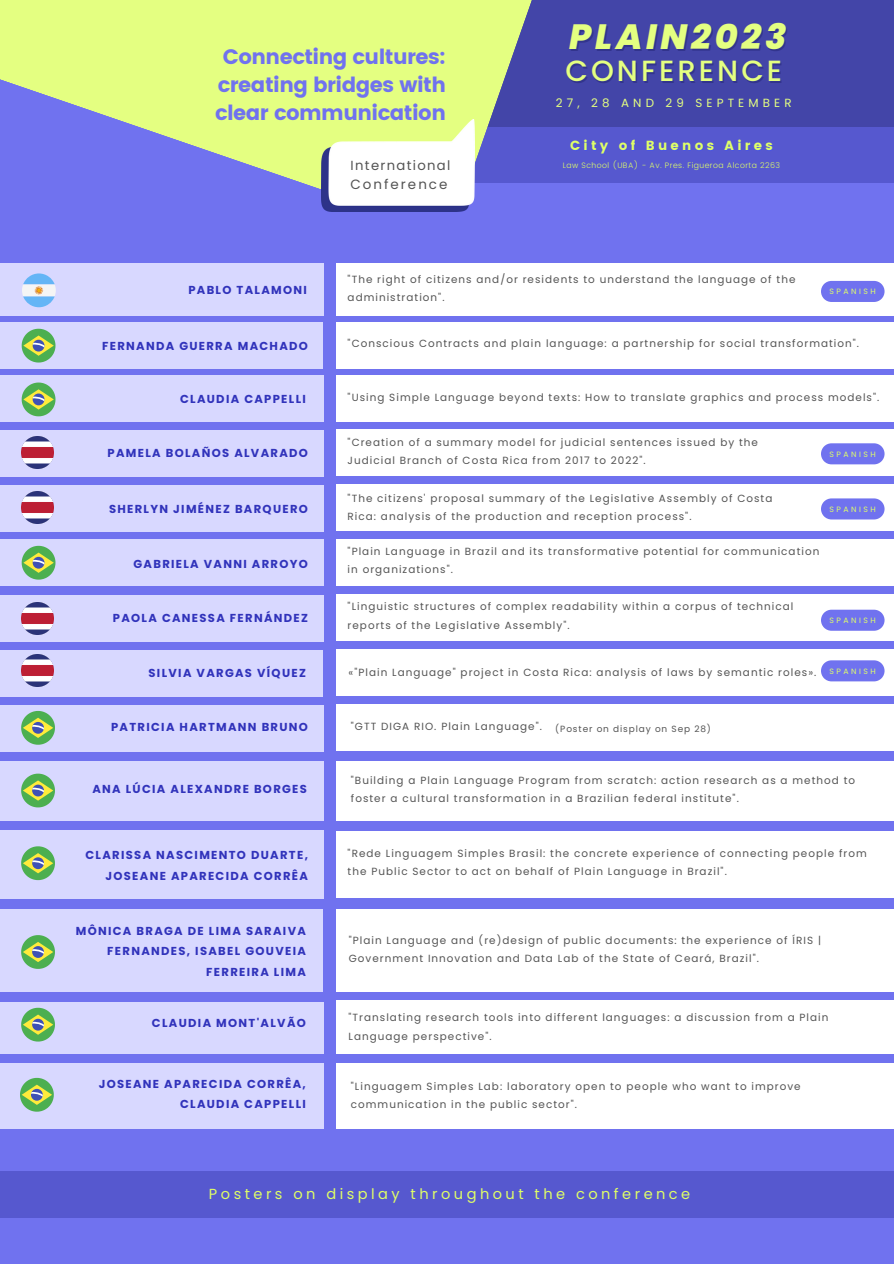
<style>
.page{position:relative;width:894px;height:1264px;background:#fff}
.page>*{position:absolute;margin:0;border:0;box-sizing:border-box;transform-origin:0 0}
.t1{font:italic 800 35.1px "Poppins";letter-spacing:.105em;color:#e4ff81}
.t2{font:500 29.25px "Poppins";letter-spacing:.105em;color:#e4ff81}
.t3{font:20.85px/27.9px "Poppins";letter-spacing:-.025em;color:#7072ef;text-align:center}
.t4{font:14.55px "Poppins";letter-spacing:.24em;color:#dfff67}
.t5{font:13.5px "Poppins";letter-spacing:.15em;color:#545454}
.t6{font:13.2px "Poppins";letter-spacing:.25em;color:#dfff67}
.t7{font:13.2px "Poppins";letter-spacing:.1em;color:#545454}
.t8{font:11.85px "Poppins";letter-spacing:.35em;color:#e4ff81}
.t9{font:700 11.55px/20.2px "Poppins";letter-spacing:.115em;color:#3133bb;text-align:right}
.t10{font:10.35px/18.1px "Poppins";letter-spacing:.1em;color:#545454}
.t11{font:9px "Poppins";letter-spacing:.1em;color:#545454}
.t12{font:300 7.8px "Poppins";letter-spacing:.055em;color:#dfff67}
.t13{font:7.65px "Poppins";letter-spacing:.325em;color:#dfff67}
</style>
<div class="page">
<div style="left:0;top:0;width:893px;height:1263px;background:#7072ef"></div>
<div style="left:0;top:263px;width:323px;height:53px;background:#d8d8ff"></div>
<div style="left:336px;top:263px;width:557px;height:53px;background:#fff"></div>
<div style="left:0;top:322px;width:323px;height:46px;background:#d8d8ff"></div>
<div style="left:336px;top:322px;width:557px;height:46px;background:#fff"></div>
<div style="left:0;top:376px;width:323px;height:46px;background:#d8d8ff"></div>
<div style="left:336px;top:375px;width:557px;height:47px;background:#fff"></div>
<div style="left:0;top:430px;width:323px;height:46px;background:#d8d8ff"></div>
<div style="left:336px;top:429px;width:557px;height:47px;background:#fff"></div>
<div style="left:0;top:485px;width:323px;height:46px;background:#d8d8ff"></div>
<div style="left:336px;top:484px;width:557px;height:47px;background:#fff"></div>
<div style="left:0;top:539px;width:323px;height:46px;background:#d8d8ff"></div>
<div style="left:336px;top:538px;width:557px;height:47px;background:#fff"></div>
<div style="left:0;top:595px;width:323px;height:46px;background:#d8d8ff"></div>
<div style="left:336px;top:594px;width:557px;height:47px;background:#fff"></div>
<div style="left:0;top:650px;width:323px;height:46px;background:#d8d8ff"></div>
<div style="left:336px;top:649px;width:557px;height:47px;background:#fff"></div>
<div style="left:0;top:705px;width:323px;height:46px;background:#d8d8ff"></div>
<div style="left:336px;top:704px;width:557px;height:47px;background:#fff"></div>
<div style="left:0;top:761px;width:323px;height:59px;background:#d8d8ff"></div>
<div style="left:336px;top:761px;width:557px;height:59px;background:#fff"></div>
<div style="left:0;top:831px;width:323px;height:68px;background:#d8d8ff"></div>
<div style="left:336px;top:831px;width:557px;height:66px;background:#fff"></div>
<div style="left:0;top:909px;width:323px;height:83px;background:#d8d8ff"></div>
<div style="left:336px;top:909px;width:557px;height:83px;background:#fff"></div>
<div style="left:0;top:1002px;width:323px;height:51px;background:#d8d8ff"></div>
<div style="left:336px;top:1000px;width:557px;height:53px;background:#fff"></div>
<div style="left:0;top:1063px;width:323px;height:65px;background:#d8d8ff"></div>
<div style="left:336px;top:1063px;width:557px;height:65px;background:#fff"></div>
<svg style="left:22px;top:273px;width:34px;height:34px"></svg>
<svg style="left:22px;top:382px;width:33px;height:34px"></svg>
<img style="left:22px;top:437px;width:31px;height:31px">
<img style="left:22px;top:491px;width:31px;height:32px">
<svg style="left:22px;top:546px;width:33px;height:33px"></svg>
<img style="left:22px;top:603px;width:31px;height:31px">
<img style="left:22px;top:655px;width:31px;height:31px">
<svg style="left:21px;top:711px;width:34px;height:33px"></svg>
<svg style="left:21px;top:773px;width:34px;height:34px"></svg>
<svg style="left:21px;top:846px;width:34px;height:34px"></svg>
<svg style="left:21px;top:935px;width:34px;height:33px"></svg>
<svg style="left:21px;top:1007px;width:34px;height:34px"></svg>
<svg style="left:20px;top:1077px;width:34px;height:34px"></svg>
<svg style="left:22px;top:329px;width:33px;height:33px"></svg>
<svg style="left:821px;top:281px;width:63px;height:21px"></svg>
<div style="left:0;top:1171px;width:893px;height:47px;background:#5658cf"></div>
<div style="left:404px;top:8px;width:489px;height:175px;background:#5658cf"></div>
<div style="left:444px;top:0;width:449px;height:127px;background:#4345a8"></div>
<svg style="left:0;top:0;width:532px;height:205px;fill:#e4ff81"></svg>
<svg style="left:0;top:39px;width:340px;height:153px;fill:#e4ff81"></svg>
<img style="left:322px;top:119px;width:152px;height:93px">
<svg style="left:821px;top:443px;width:63px;height:21px"></svg>
<svg style="left:821px;top:498px;width:63px;height:21px"></svg>
<svg style="left:821px;top:609px;width:63px;height:21px"></svg>
<svg style="left:821px;top:660px;width:63px;height:21px"></svg>
<p class="t3" style="left:215px;top:43px;width:232px">Connecting cultures: creating bridges with clear communication</p>
<p class="t7" style="left:350px;top:156px;width:101px">International</p>
<p class="t5" style="left:350px;top:175px;width:98px">Conference</p>
<p class="t1" style="left:569px;top:13px;width:219px">PLAIN2023</p>
<p class="t2" style="left:565px;top:51px;width:218px">CONFERENCE</p>
<p class="t8" style="left:555px;top:95px;width:237px">27, 28 AND 29 SEPTEMBER</p>
<p class="t6" style="left:570px;top:138px;width:204px">City of Buenos Aires</p>
<p class="t12" style="left:562px;top:160px;width:219px">Law School (UBA) - Av. Pres. Figueroa Alcorta 2263</p>
<p class="t10" style="left:347px;top:270px;width:449px">"The right of citizens and/or residents to understand the language of the administration".</p>
<p class="t9" style="left:188px;top:280px;width:120px">PABLO TALAMONI</p>
<p class="t13" style="left:829px;top:286px;width:48px">SPANISH</p>
<p class="t9" style="left:102px;top:336px;width:207px">FERNANDA GUERRA MACHADO</p>
<p class="t10" style="left:347px;top:334px;width:513px">"Conscious Contracts and plain language: a partnership for social transformation".</p>
<p class="t9" style="left:180px;top:389px;width:127px">CLAUDIA CAPPELLI</p>
<p class="t10" style="left:347px;top:389px;width:533px">"Using Simple Language beyond texts: How to translate graphics and process models".</p>
<p class="t9" style="left:107px;top:442px;width:202px">PAMELA BOLAÑOS ALVARADO</p>
<p class="t10" style="left:347px;top:433px;width:412px">"Creation of a summary model for judicial sentences issued by the<br>Judicial Branch of Costa Rica from 2017 to 2022".</p>
<p class="t9" style="left:109px;top:499px;width:200px">SHERLYN JIMÉNEZ BARQUERO</p>
<p class="t10" style="left:347px;top:489px;width:426px">"The citizens' proposal summary of the Legislative Assembly of Costa<br>Rica: analysis of the production and reception process".</p>
<p class="t9" style="left:133px;top:554px;width:176px">GABRIELA VANNI ARROYO</p>
<p class="t10" style="left:347px;top:542px;width:473px">"Plain Language in Brazil and its transformative potential for communication in organizations".</p>
<p class="t9" style="left:113px;top:608px;width:196px">PAOLA CANESSA FERNÁNDEZ</p>
<p class="t10" style="left:347px;top:597px;width:447px">"Linguistic structures of complex readability within a corpus of technical reports of the Legislative Assembly".</p>
<p class="t9" style="left:148px;top:663px;width:159px">SILVIA VARGAS VÍQUEZ</p>
<p class="t10" style="left:348px;top:663px;width:469px">«"Plain Language" project in Costa Rica: analysis of laws by semantic roles».</p>
<p class="t13" style="left:829px;top:448px;width:48px">SPANISH</p>
<p class="t13" style="left:829px;top:504px;width:48px">SPANISH</p>
<p class="t13" style="left:829px;top:615px;width:48px">SPANISH</p>
<p class="t13" style="left:829px;top:665px;width:48px">SPANISH</p>
<p class="t9" style="left:111px;top:717px;width:198px">PATRICIA HARTMANN BRUNO</p>
<p class="t10" style="left:351px;top:717px;width:192px">"GTT DIGA RIO. Plain Language".</p>
<p class="t11" style="left:555px;top:722px;width:157px">(Poster on display on Sep 28)</p>
<p class="t9" style="left:92px;top:779px;width:216px">ANA LÚCIA ALEXANDRE BORGES</p>
<p class="t9" style="left:85px;top:845px;width:224px">CLARISSA NASCIMENTO DUARTE,<br>JOSEANE APARECIDA CORRÊA</p>
<p class="t10" style="left:351px;top:771px;width:505px">"Building a Plain Language Program from scratch: action research as a method to foster a cultural transformation in a Brazilian federal institute".</p>
<p class="t10" style="left:347px;top:843px;width:520px">"Rede Linguagem Simples Brasil: the concrete experience of connecting people from the Public Sector to act on behalf of Plain Language in Brazil".</p>
<p class="t9" style="left:76px;top:920px;width:231px">MÔNICA BRAGA DE LIMA SARAIVA<br>FERNANDES, ISABEL GOUVEIA<br>FERREIRA LIMA</p>
<p class="t10" style="left:349px;top:931px;width:473px">"Plain Language and (re)design of public documents: the experience of ÍRIS |<br>Government Innovation and Data Lab of the State of Ceará, Brazil".</p>
<p class="t9" style="left:152px;top:1012px;width:155px">CLAUDIA MONT'ALVÃO</p>
<p class="t10" style="left:348px;top:1008px;width:481px">"Translating research tools into different languages: a discussion from a Plain<br>Language perspective".</p>
<p class="t9" style="left:99px;top:1073px;width:209px">JOSEANE APARECIDA CORRÊA,<br>CLAUDIA CAPPELLI</p>
<p class="t10" style="left:351px;top:1076px;width:451px">"Linguagem Simples Lab: laboratory open to people who want to improve communication in the public sector".</p>
<p class="t4" style="left:209px;top:1184px;width:482px">Posters on display throughout the conference</p>
</div>
